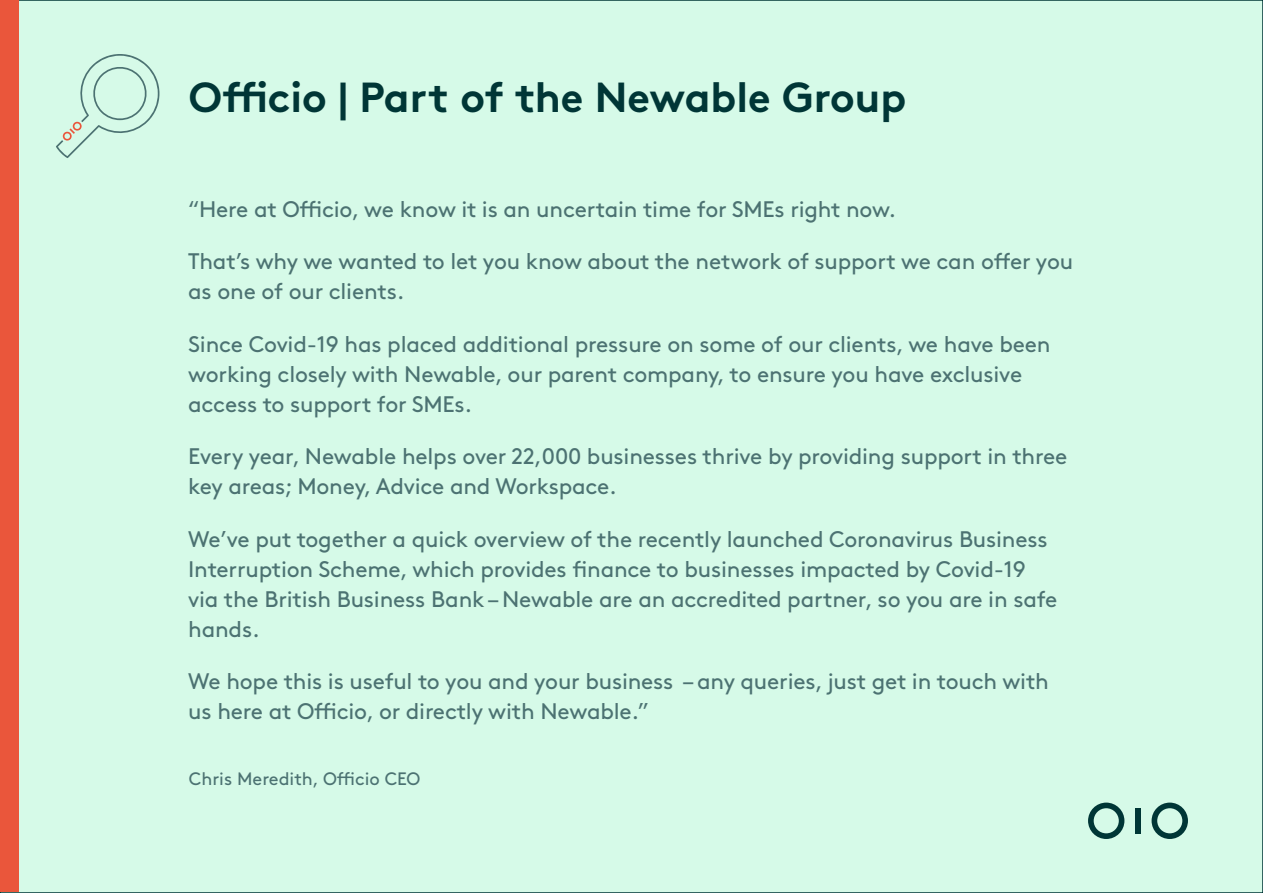
<style>
.page{position:relative;width:1263px;height:893px;background:#fff}
.page>*{position:absolute;margin:0;border:0;box-sizing:border-box;transform-origin:0 0}
.t1{font:700 42px "Brown Std";color:#003636}
.Leader{font:22.5px/30px "Brown Std";letter-spacing:-.01em;color:#4c7272}
.t2{font:18px "Brown Std";color:#4c7272}
</style>
<div class="page">
<div style="left:0;top:0;width:1263px;height:893px;background:#d6fae8;border:2px solid #003636"></div>
<div style="left:0;top:0;width:18px;height:891px;background:#ea563b"></div>
<svg style="left:56px;top:54px;width:103px;height:104px"></svg>
<svg style="left:1088px;top:803px;width:36px;height:36px"></svg>
<svg style="left:1151px;top:803px;width:37px;height:36px"></svg>
<div style="left:1135px;top:808px;width:6px;height:25px;background:#003636"></div>
<p class="t1" style="left:189px;top:71px;width:719px">Officio | Part of the Newable Group</p>
<p class="Leader" style="left:188px;top:194px;width:709px">“Here at Officio, we know it is an uncertain time for SMEs right now.</p>
<p class="Leader" style="left:188px;top:247px;width:886px">That’s why we wanted to let you know about the network of support we can offer you as one of our clients.</p>
<p class="Leader" style="left:188px;top:329px;width:864px">Since Covid-19 has placed additional pressure on some of our clients, we have been working closely with Newable, our parent company, to ensure you have exclusive access to support for SMEs.</p>
<p class="Leader" style="left:188px;top:442px;width:881px">Every year, Newable helps over 22,000 businesses thrive by providing support in three key areas; Money, Advice and Workspace.</p>
<p class="Leader" style="left:188px;top:524px;width:871px">We’ve put together a quick overview of the recently launched Coronavirus Business Interruption Scheme, which provides finance to businesses impacted by Covid-19 via the British Business Bank – Newable are an accredited partner, so you are in safe hands.</p>
<p class="Leader" style="left:188px;top:667px;width:862px">We hope this is useful to you and your business – any queries, just get in touch with us here at Officio, or directly with Newable.”</p>
<p class="t2" style="left:189px;top:768px;width:233px">Chris Meredith, Officio CEO</p>
</div>
